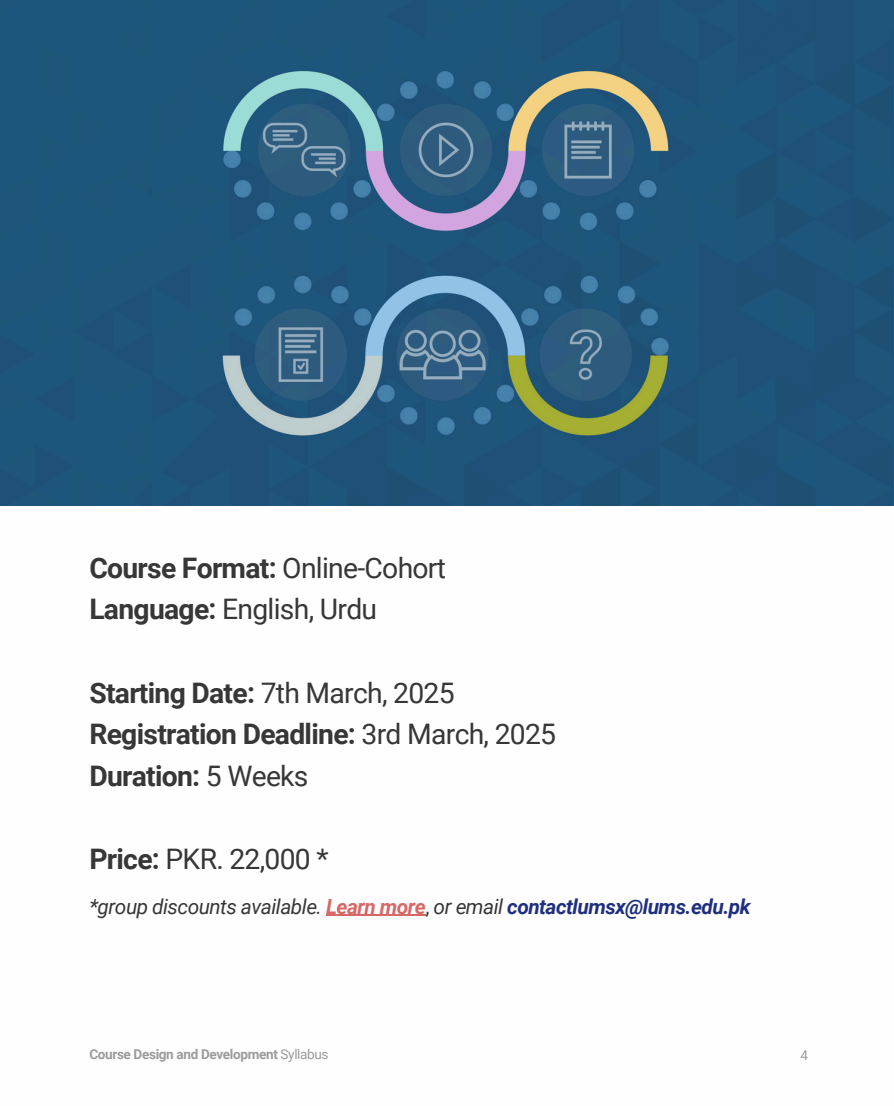
<style>
.page{position:relative;width:894px;height:1106px;background:#fff}
.page>*{position:absolute;margin:0;border:0;box-sizing:border-box;transform-origin:0 0}
.t1{font:700 28.35px/41.7px "Roboto";letter-spacing:-.025em;color:#373737}
.t2{font:28.35px/41.7px "Roboto";letter-spacing:-.025em;color:#373737}
.t3{font:italic 20.85px "Roboto";letter-spacing:-.025em;color:#373737}
.t4{font:700 13.5px "Roboto";letter-spacing:-.025em;color:#9b9b9b}
.t5{font:13.5px "Roboto";color:#9b9b9b}
.s1{font-weight:700}
.s2{font-weight:400}
.s3{font-weight:700;color:#d66868}
.s4{font-style:normal}
.s5{font-weight:700;color:#1f2f7f}
</style>
<div class="page">
<img style="left:0;top:0;width:893px;height:505px">
<hr style="left:326px;top:915px;width:99px;height:1px;background:#d66868">
<p class="t2" style="left:89px;top:547px;width:358px"><span class="s1">Course Format:</span> Online-Cohort<br><span class="s1">Language:</span> English, Urdu</p>
<h1 class="t1" style="left:89px;top:672px;width:468px">Starting Date: <span class="s2">7th March, 2025<br></span>Registration Deadline: <span class="s2">3rd March, 2025<br></span>Duration: <span class="s2">5 Weeks</span></h1>
<h1 class="t2" style="left:89px;top:839px;width:241px"><span class="s1">Price:</span> PKR. 22,000 *</h1>
<h1 class="t3" style="left:89px;top:894px;width:662px">*group discounts available. <span class="s3">Learn more</span><span class="s4">,</span> or email <span class="s5">contactlumsx@lums.edu.pk</span></h1>
<h2 class="t4" style="left:89px;top:1047px;width:241px">Course Design and Development <span class="s2">Syllabus</span></h2>
<p class="t5" style="left:800px;top:1047px;width:9px">4</p>
</div>
